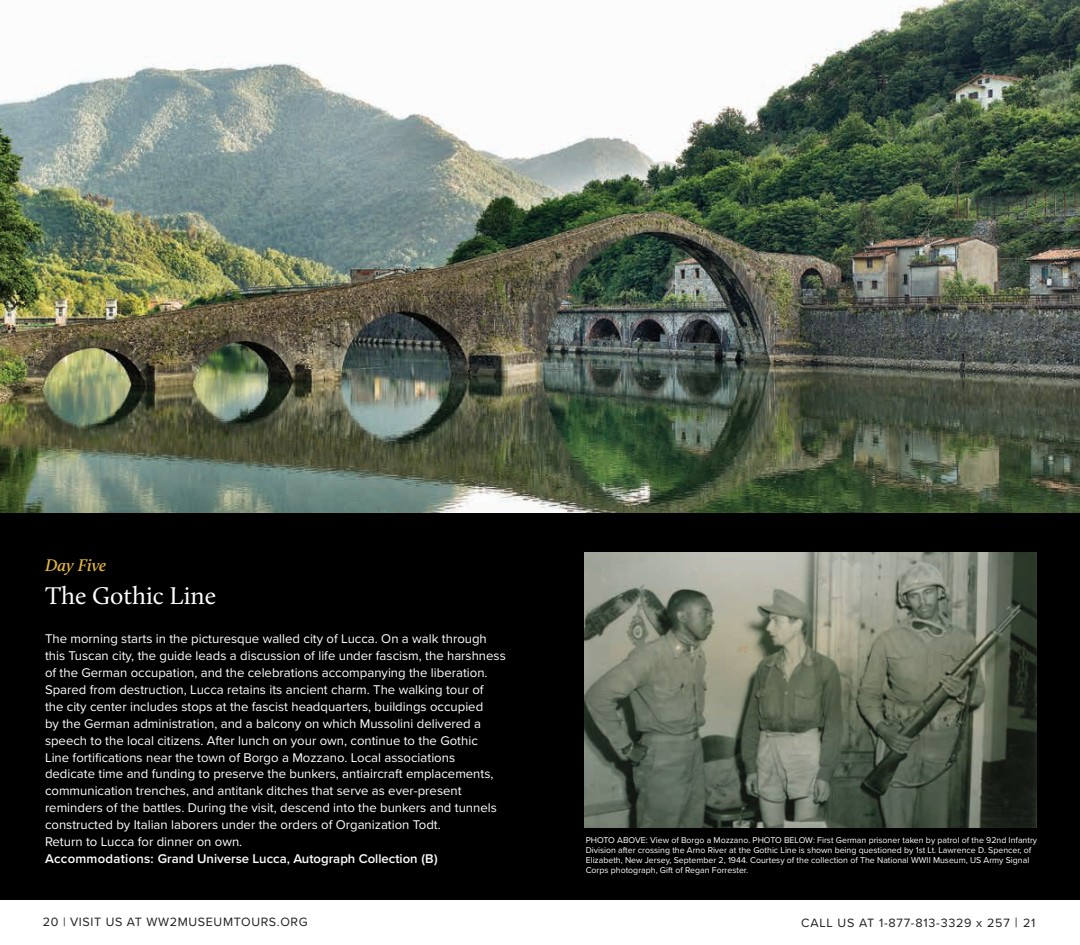
<style>
.page{position:relative;width:1080px;height:945px;background:#fff}
.page>*{position:absolute;margin:0;border:0;box-sizing:border-box;transform-origin:0 0}
.t1{font:25px "Calluna";color:#fff}
.t2{font:italic 600 17.5px "Calluna";color:#e5b73c}
.t3{font:13.12px/16.9px "Proxima Nova";color:#fff}
.t4{font:600 13.12px "Proxima Nova";color:#fff}
.t5{font:12.5px "Proxima Nova";letter-spacing:.05em;color:#231f20}
.t6{font:8.75px/10px "Proxima Nova";color:#fff}
.s1{font-size:13.75px}
</style>
<div class="page">
<div style="left:0;top:512px;width:1080px;height:388px;background:#000"></div>
<img style="left:584px;top:552px;width:452px;height:275px">
<img style="left:0;top:0;width:1080px;height:512px">
<h2 class="t2" style="left:45px;top:555px;width:63px">Day Five</h2>
<h1 class="t1" style="left:45px;top:580px;width:173px">The Gothic Line</h1>
<p class="t3" style="left:45px;top:630px;width:462px">The morning starts in the picturesque walled city of Lucca. On a walk through this Tuscan city, the guide leads a discussion of life under fascism, the harshness of the German occupation, and the celebrations accompanying the liberation.<br>Spared from destruction, Lucca retains its ancient charm. The walking tour of<br>the city center includes stops at the fascist headquarters, buildings occupied<br>by the German administration, and a balcony on which Mussolini delivered a speech to the local citizens. After lunch on your own, continue to the Gothic<br>Line fortifications near the town of Borgo a Mozzano. Local associations dedicate time and funding to preserve the bunkers, antiaircraft emplacements, communication trenches, and antitank ditches that serve as ever-present reminders of the battles. During the visit, descend into the bunkers and tunnels constructed by Italian laborers under the orders of Organization Todt.<br>Return to Lucca for dinner on own.</p>
<p class="t4" style="left:45px;top:849px;width:394px">Accommodations: Grand Universe Lucca, Autograph Collection (B)</p>
<p class="t6" style="left:586px;top:835px;width:453px">PHOTO ABOVE: View of Borgo a Mozzano. PHOTO BELOW: First German prisoner taken by patrol of the 92nd Infantry Division after crossing the Arno River at the Gothic Line is shown being questioned by 1st Lt. Lawrence D. Spencer, of Elizabeth, New Jersey, September 2, 1944. Courtesy of the collection of The National WWII Museum, US Army Signal Corps photograph, Gift of Regan Forrester.</p>
<p class="t5" style="left:43px;top:913px;width:266px">20 | VISIT US AT WW2MUSEUMTOURS.ORG</p>
<p class="t5" style="left:801px;top:914px;width:236px">CALL US AT 1-877-813-3329 x 257 <span class="s1">|</span> 21</p>
</div>
